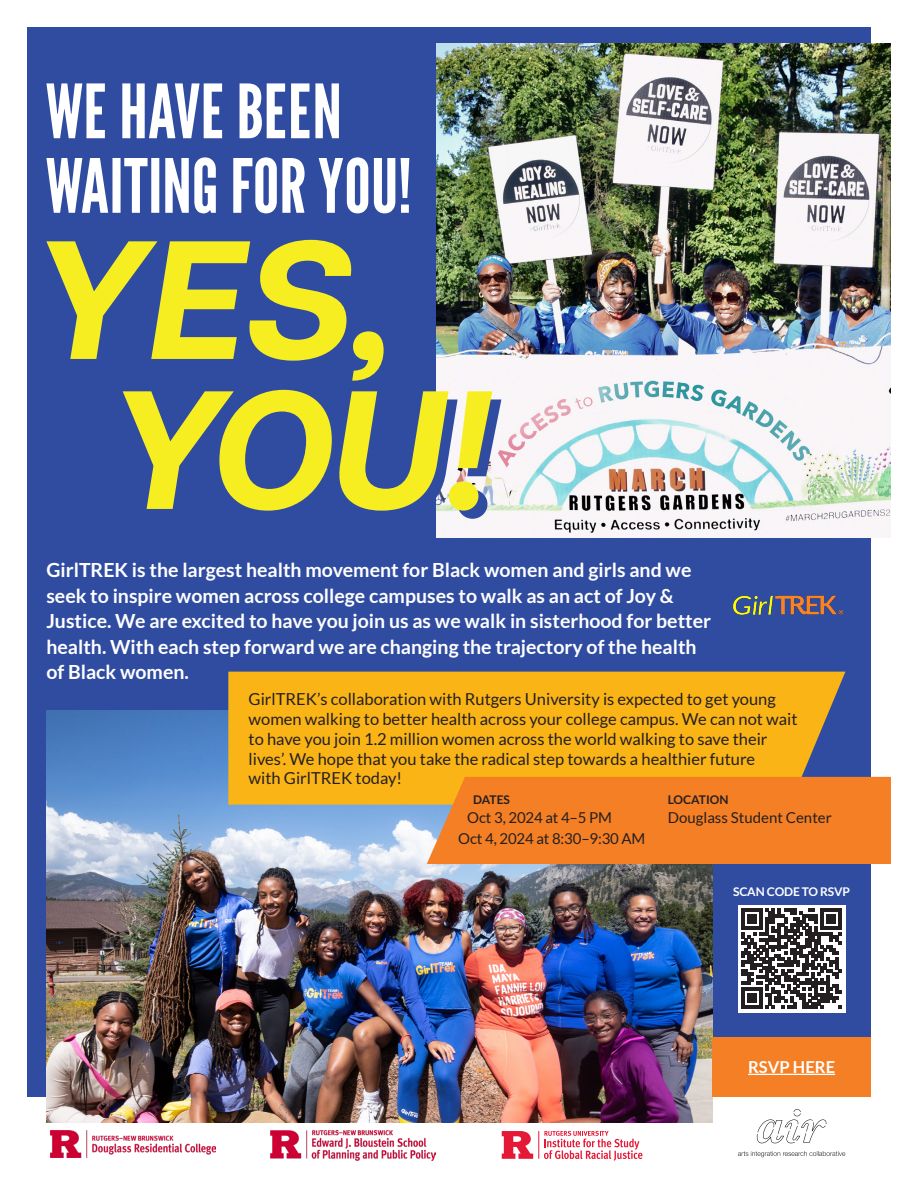
<style>
.page{position:relative;width:918px;height:1188px;background:#fff}
.page>*{position:absolute;margin:0;border:0;box-sizing:border-box;transform-origin:0 0}
.t1{font:700 19.5px/25.5px "Lato";color:#fff}
.t2{font:16.5px/19.8px "Lato";color:#231f20}
.t3{font:700 16.5px "Lato";color:#fff}
.t4{font:15px "Lato";color:#231f20}
.t5{font:700 12px "Lato";letter-spacing:-.01em;color:#fff}
.t6{font:700 12px "Lato";color:#231f20}
</style>
<div class="page">
<div style="left:27px;top:27px;width:844px;height:1070px;background:#304ca1"></div>
<img style="left:436px;top:44px;width:455px;height:494px">
<svg style="left:46px;top:157px;width:363px;height:56px"></svg>
<svg style="left:46px;top:83px;width:293px;height:55px"></svg>
<svg style="left:46px;top:240px;width:338px;height:141px"></svg>
<svg style="left:436px;top:398px;width:65px;height:121px;fill:#f7f5f6"></svg>
<svg style="left:123px;top:390px;width:369px;height:121px"></svg>
<img style="left:46px;top:711px;width:666px;height:412px">
<img style="left:732px;top:595px;width:112px;height:20px">
<div style="left:228px;top:672px;width:617px;height:133px;background:#fbb416"></div>
<div style="left:427px;top:777px;width:464px;height:87px;background:#f47f24"></div>
<div style="left:712px;top:1037px;width:159px;height:60px;background:#f47f24"></div>
<hr style="left:748px;top:1074px;width:87px;height:1px;background:#fff">
<img style="left:51px;top:1131px;width:165px;height:27px">
<img style="left:270px;top:1131px;width:165px;height:30px">
<svg style="left:757px;top:1109px;width:69px;height:34px"></svg>
<svg style="left:738px;top:1151px;width:107px;height:6px"></svg>
<div style="left:738px;top:905px;width:108px;height:108px;background:#fff"></div>
<svg style="left:742px;top:909px;width:100px;height:100px"></svg>
<svg style="left:502px;top:1131px;width:140px;height:30px"></svg>
<p class="t1" style="left:46px;top:557px;width:666px">GirlTREK is the largest health movement for Black women and girls and we seek to inspire women across college campuses to walk as an act of Joy &amp; Justice. We are excited to have you join us as we walk in sisterhood for better health. With each step forward we are changing the trajectory of the health of Black women.</p>
<p class="t2" style="left:249px;top:689px;width:551px">GirlTREK’s collaboration with Rutgers University is expected to get young women walking to better health across your college campus. We can not wait to have you join 1.2 million women across the world walking to save their lives’. We hope that you take the radical step towards a healthier future<br>with GirlTREK today!</p>
<p class="t6" style="left:473px;top:792px;width:38px">DATES</p>
<p class="t4" style="left:467px;top:809px;width:146px">Oct 3, 2024 at 4–5 PM</p>
<p class="t4" style="left:458px;top:830px;width:189px">Oct 4, 2024 at 8:30–9:30 AM</p>
<p class="t6" style="left:668px;top:792px;width:62px">LOCATION</p>
<p class="t4" style="left:668px;top:809px;width:165px">Douglass Student Center</p>
<p class="t5" style="left:733px;top:885px;width:119px">SCAN CODE TO RSVP</p>
<p class="t3" style="left:748px;top:1058px;width:89px">RSVP HERE</p>
</div>
